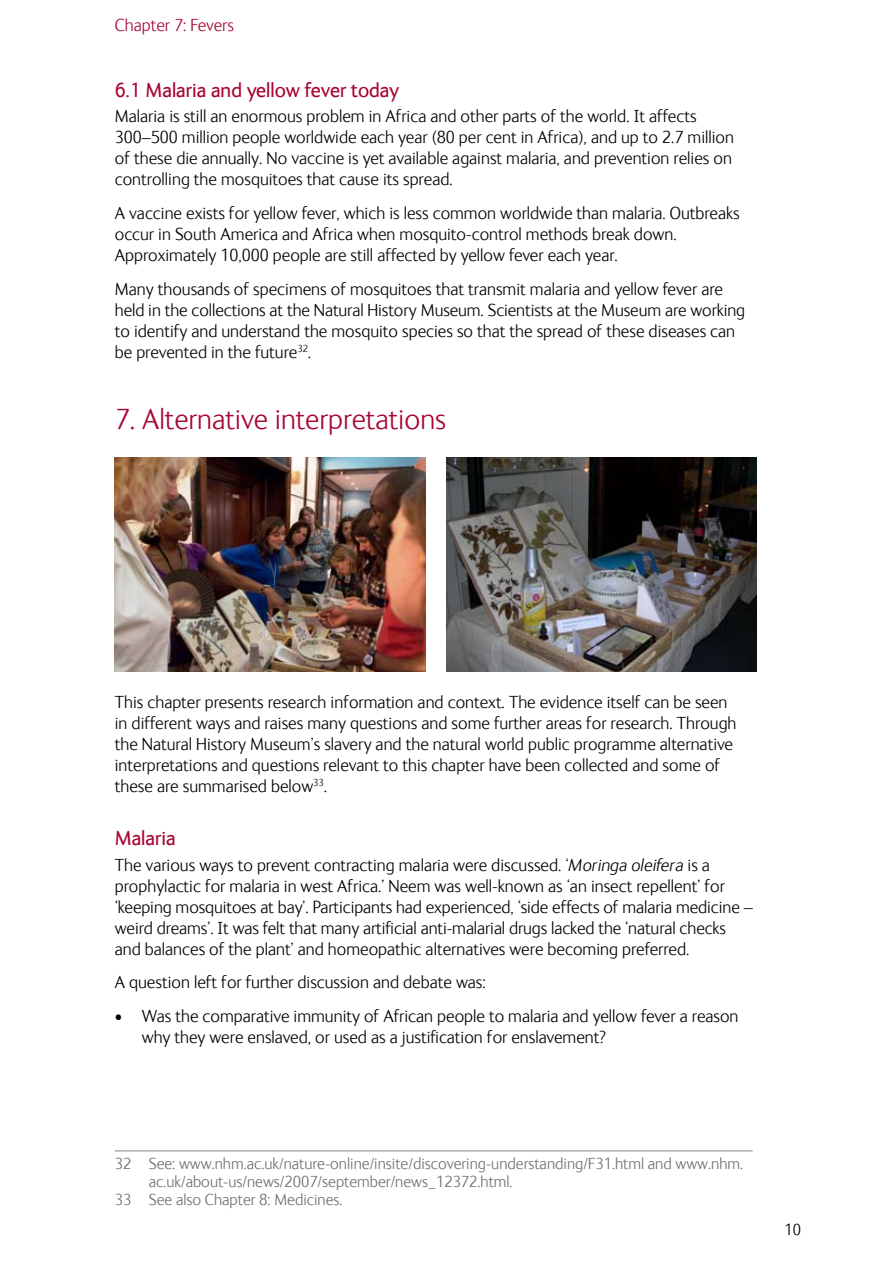
<style>
.page{position:relative;width:893px;height:1263px;background:#fff}
.page>*{position:absolute;margin:0;border:0;box-sizing:border-box;transform-origin:0 0}
.t1{font:300 30px "NHM Ingrid";color:#a70532}
.t2{font:21px "NHM Ingrid";color:#a70532}
.t3{font:300 18px/21px "NHM Ingrid";color:#000}
.t4{font:300 18px "NHM Ingrid";color:#a70532}
.t5{font:300 16.5px "NHM Ingrid";color:#6d6f71}
.t6{font:300 16.5px "NHM Ingrid";color:#000}
.s1{font-style:italic}
</style>
<div class="page">
<hr style="left:115px;top:1150px;width:638px;height:1px;background:#808285">
<img style="left:446px;top:457px;width:311px;height:215px">
<img style="left:115px;top:457px;width:310px;height:215px">
<p class="t4" style="left:115px;top:16px;width:121px">Chapter 7: Fevers</p>
<p class="t2" style="left:115px;top:79px;width:286px">6.1 Malaria and yellow fever today</p>
<p class="t3" style="left:115px;top:106px;width:621px">Malaria is still an enormous problem in Africa and other parts of the world. It affects 300–500 million people worldwide each year (80 per cent in Africa), and up to 2.7 million of these die annually. No vaccine is yet available against malaria, and prevention relies on controlling the mosquitoes that cause its spread.</p>
<p class="t3" style="left:115px;top:203px;width:626px">A vaccine exists for yellow fever, which is less common worldwide than malaria. Outbreaks occur in South America and Africa when mosquito-control methods break down.<br>Approximately 10,000 people are still affected by yellow fever each year.</p>
<p class="t3" style="left:115px;top:279px;width:632px">Many thousands of specimens of mosquitoes that transmit malaria and yellow fever are held in the collections at the Natural History Museum. Scientists at the Museum are working to identify and understand the mosquito species so that the spread of these diseases can be prevented in the future<sup>32</sup>.</p>
<h1 class="t1" style="left:115px;top:404px;width:333px">7. Alternative interpretations</h1>
<p class="t3" style="left:115px;top:691px;width:623px">This chapter presents research information and context. The evidence itself can be seen in different ways and raises many questions and some further areas for research. Through the Natural History Museum’s slavery and the natural world public programme alternative interpretations and questions relevant to this chapter have been collected and some of these are summarised below<sup>33</sup>.</p>
<p class="t2" style="left:115px;top:827px;width:62px">Malaria</p>
<p class="t3" style="left:115px;top:854px;width:639px">The various ways to prevent contracting malaria were discussed. ‘<span class="s1">Moringa oleifera</span> is a prophylactic for malaria in west Africa.’ Neem was well-known as ‘an insect repellent’ for ‘keeping mosquitoes at bay’. Participants had experienced, ‘side effects of malaria medicine – weird dreams’. It was felt that many artificial anti-malarial drugs lacked the ‘natural checks and balances of the plant’ and homeopathic alternatives were becoming preferred.</p>
<p class="t3" style="left:115px;top:972px;width:372px">A question left for further discussion and debate was:</p>
<p class="t3" style="left:142px;top:1006px;width:598px;text-indent:-27px">• Was the comparative immunity of African people to malaria and yellow fever a reason why they were enslaved, or used as a justification for enslavement?</p>
<p class="t5" style="left:115px;top:1155px;width:630px">32 See: www.nhm.ac.uk/nature-online/insite/discovering-understanding/F31.html and www.nhm.</p>
<p class="t5" style="left:149px;top:1173px;width:365px">ac.uk/about-us/news/2007/september/news_12372.html.</p>
<p class="t5" style="left:115px;top:1191px;width:229px">33 See also Chapter 8: Medicines.</p>
<p class="t6" style="left:785px;top:1221px;width:18px">10</p>
</div>
